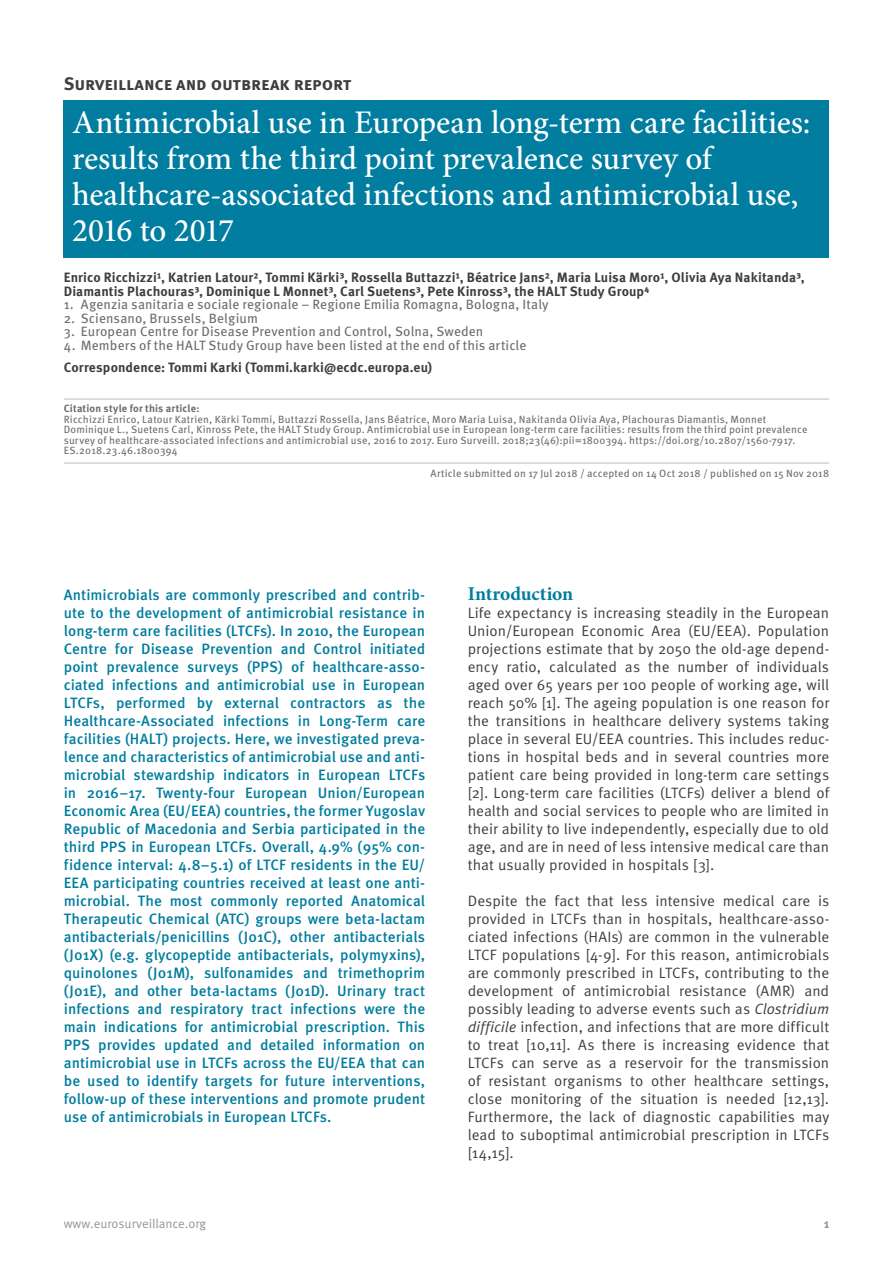
<style>
.page{position:relative;width:893px;height:1263px;background:#fff}
.page>*{position:absolute;margin:0;border:0;box-sizing:border-box;transform-origin:0 0}
.t1{font:500 33px/36px "Minion Pro";letter-spacing:-.005em;color:#fff}
.t2{font:700 19.5px "Minion Pro";letter-spacing:-.005em;color:#007d9f}
.t3{font:700 18px "Meta Pro";color:#3e3e3f}
.t4{font:500 15px/18px "Meta Pro";letter-spacing:.005em;color:#007d9f;text-align:justify}
.t5{font:15px/18px "Meta Pro";color:#3e3e3f;text-align:justify}
.t6{font:700 13.5px/13.5px "Meta Pro";letter-spacing:.005em;color:#3e3e3f}
.t7{font:13.5px "Meta Pro";letter-spacing:.005em;color:#6c6d70}
.t8{font:12.75px "Meta Pro";color:#939598}
.t9{font:700 12.75px "Meta Pro";color:#939598}
.t10{font:10.5px/10.5px "Meta Pro";letter-spacing:.015em;color:#6c6d70}
.t11{font:700 10.5px "Meta Pro";letter-spacing:.015em;color:#6c6d70}
.s1{font-style:italic}
</style>
<div class="page">
<hr style="left:64px;top:399px;width:765px;height:1px;background:#bcbdc0">
<hr style="left:64px;top:463px;width:765px;height:1px;background:#bcbdc0">
<div style="left:64px;top:100px;width:765px;height:158px;background:#007d9f"></div>
<p class="t3" style="left:64px;top:72px;width:289px">Surveillance and outbreak report</p>
<h1 class="t1" style="left:72px;top:104px;width:740px">Antimicrobial use in European long-term care facilities: results from the third point prevalence survey of healthcare-associated infections and antimicrobial use, 2016 to 2017</h1>
<p class="t6" style="left:64px;top:271px;width:743px">Enrico Ricchizzi¹, Katrien Latour², Tommi Kärki³, Rossella Buttazzi¹, Béatrice Jans², Maria Luisa Moro¹, Olivia Aya Nakitanda³,<br>Diamantis Plachouras³, Dominique L Monnet³, Carl Suetens³, Pete Kinross³, the HALT Study Group⁴</p>
<p class="t7" style="left:64px;top:296px;width:486px">1. Agenzia sanitaria e sociale regionale – Regione Emilia Romagna, Bologna, Italy</p>
<p class="t7" style="left:64px;top:310px;width:196px">2. Sciensano, Brussels, Belgium</p>
<p class="t7" style="left:64px;top:323px;width:421px">3. European Centre for Disease Prevention and Control, Solna, Sweden</p>
<p class="t7" style="left:64px;top:337px;width:464px">4. Members of the HALT Study Group have been listed at the end of this article</p>
<p class="t6" style="left:64px;top:361px;width:370px">Correspondence: Tommi Karki (Tommi.karki@ecdc.europa.eu)</p>
<p class="t11" style="left:64px;top:402px;width:137px">Citation style for this article:</p>
<p class="t10" style="left:64px;top:414px;width:745px">Ricchizzi Enrico, Latour Katrien, Kärki Tommi, Buttazzi Rossella, Jans Béatrice, Moro Maria Luisa, Nakitanda Olivia Aya, Plachouras Diamantis, Monnet Dominique L., Suetens Carl, Kinross Pete, the HALT Study Group. Antimicrobial use in European long-term care facilities: results from the third point prevalence survey of healthcare-associated infections and antimicrobial use, 2016 to 2017. Euro Surveill. 2018;23(46):pii=1800394. https://doi.org/10.2807/1560-7917.<br>ES.2018.23.46.1800394</p>
<p class="t10" style="left:431px;top:469px;width:400px">Article submitted on 17 Jul 2018 / accepted on 14 Oct 2018 / published on 15 Nov 2018</p>
<p class="t4" style="left:64px;top:586px;width:363px">Antimicrobials are commonly prescribed and contrib&shy;ute to the development of antimicrobial resistance in long-term care facilities (LTCFs). In 2010, the European Centre for Disease Prevention and Control initiated point prevalence surveys (PPS) of healthcare-asso&shy;ciated infections and antimicrobial use in European LTCFs, performed by external contractors as the Healthcare-Associated infections in Long-Term care facilities (HALT) projects. Here, we investigated preva&shy;lence and characteristics of antimicrobial use and anti&shy;microbial stewardship indicators in European LTCFs in 2016–17. Twenty-four European Union/European Economic Area (EU/EEA) countries, the former Yugoslav Republic of Macedonia and Serbia participated in the third PPS in European LTCFs. Overall, 4.9% (95% con&shy;fidence interval: 4.8–5.1) of LTCF residents in the EU/ EEA participating countries received at least one anti&shy;microbial. The most commonly reported Anatomical Therapeutic Chemical (ATC) groups were beta-lactam antibacterials/penicillins (J01C), other antibacterials (J01X) (e.g. glycopeptide antibacterials, polymyxins), quinolones (J01M), sulfonamides and trimethoprim (J01E), and other beta-lactams (J01D). Urinary tract infections and respiratory tract infections were the main indications for antimicrobial prescription. This PPS provides updated and detailed information on antimicrobial use in LTCFs across the EU/EEA that can be used to identify targets for future interventions, follow-up of these interventions and promote prudent use of antimicrobials in European LTCFs.</p>
<h2 class="t2" style="left:468px;top:580px;width:107px">Introduction</h2>
<p class="t5" style="left:468px;top:604px;width:363px">Life expectancy is increasing steadily in the European Union/European Economic Area (EU/EEA). Population projections estimate that by 2050 the old-age depend&shy;ency ratio, calculated as the number of individuals aged over 65 years per 100 people of working age, will reach 50% [1]. The ageing population is one reason for the transitions in healthcare delivery systems taking place in several EU/EEA countries. This includes reduc&shy;tions in hospital beds and in several countries more patient care being provided in long-term care settings [2]. Long-term care facilities (LTCFs) deliver a blend of health and social services to people who are limited in their ability to live independently, especially due to old age, and are in need of less intensive medical care than that usually provided in hospitals [3].</p>
<p class="t5" style="left:468px;top:892px;width:363px">Despite the fact that less intensive medical care is provided in LTCFs than in hospitals, healthcare-asso&shy;ciated infections (HAIs) are common in the vulnerable LTCF populations [4-9]. For this reason, antimicrobials are commonly prescribed in LTCFs, contributing to the development of antimicrobial resistance (AMR) and possibly leading to adverse events such as <span class="s1">Clostridium difficile</span> infection, and infections that are more difficult to treat [10,11]. As there is increasing evidence that LTCFs can serve as a reservoir for the transmission of resistant organisms to other healthcare settings, close monitoring of the situation is needed [12,13].<br>Furthermore, the lack of diagnostic capabilities may lead to suboptimal antimicrobial prescription in LTCFs [14,15].</p>
<p class="t8" style="left:64px;top:1215px;width:144px">www.eurosurveillance.org</p>
<p class="t9" style="left:824px;top:1215px;width:7px">1</p>
</div>
